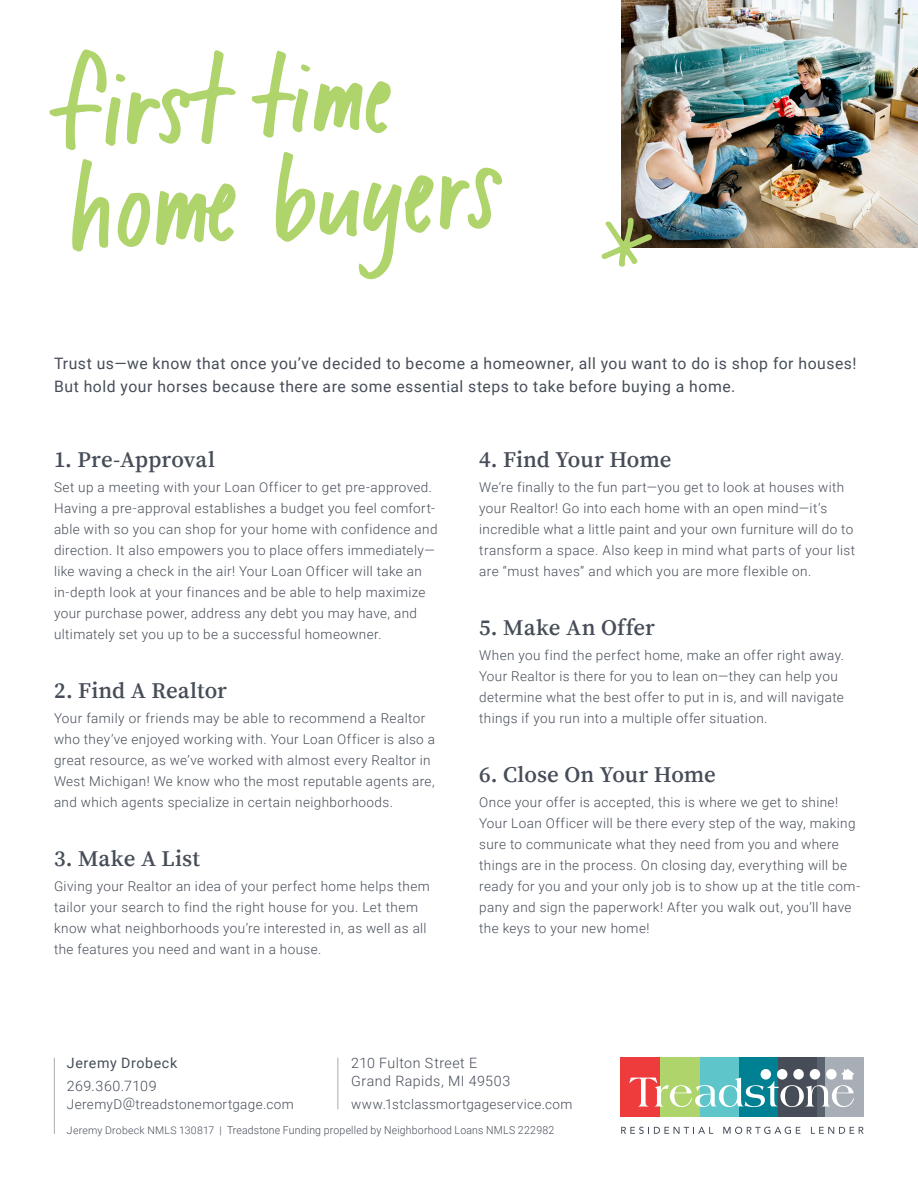
<style>
.page{position:relative;width:918px;height:1188px;background:#fff}
.page>*{position:absolute;margin:0;border:0;box-sizing:border-box;transform-origin:0 0}
.t1{font:600 22.5px "Source Serif Pro";color:#464d58}
.t2{font:15.75px/23.2px "Roboto";letter-spacing:.035em;color:#464d58}
.t3{font:300 14.25px/17.7px "Roboto";letter-spacing:.03em;color:#464d58}
.t4{font:14.25px "Roboto";letter-spacing:.04em;color:#464d58}
.t5{font:300 13.5px/21px "Roboto";letter-spacing:.03em;color:#464d58}
.t6{font:300 10.95px "Roboto";letter-spacing:.02em;color:#464d58;scale:.95 1}
.s1{font-size:10.5px}
</style>
<div class="page">
<div style="left:739px;top:1058px;width:39px;height:59px;background:#008193"></div>
<div style="left:621px;top:1058px;width:39px;height:59px;background:#ee3b3b"></div>
<div style="left:778px;top:1058px;width:39px;height:59px;background:#464d58"></div>
<div style="left:825px;top:1058px;width:39px;height:59px;background:#a8aeb5"></div>
<div style="left:699px;top:1058px;width:40px;height:59px;background:#5ec6ca"></div>
<div style="left:660px;top:1058px;width:39px;height:59px;background:#afd46b"></div>
<div style="left:817px;top:1058px;width:8px;height:59px;background:#5b636f"></div>
<svg style="left:629px;top:1069px;width:225px;height:38px"></svg>
<svg style="left:621px;top:1127px;width:92px;height:7px"></svg>
<svg style="left:723px;top:1127px;width:77px;height:7px"></svg>
<svg style="left:811px;top:1127px;width:53px;height:7px"></svg>
<hr style="left:54px;top:1058px;width:1px;height:76px;background:#a8aeb5">
<hr style="left:337px;top:1058px;width:1px;height:51px;background:#a8aeb5">
<svg style="left:72px;top:159px;width:37px;height:93px"></svg>
<svg style="left:275px;top:152px;width:159px;height:128px"></svg>
<svg style="left:440px;top:168px;width:62px;height:62px"></svg>
<svg style="left:49px;top:49px;width:187px;height:101px"></svg>
<svg style="left:252px;top:50px;width:139px;height:88px"></svg>
<svg style="left:118px;top:183px;width:118px;height:64px"></svg>
<img style="left:621px;top:0;width:297px;height:247px">
<svg style="left:601px;top:218px;width:51px;height:49px"></svg>
<p class="t2" style="left:54px;top:351px;width:804px">Trust us—we know that once you’ve decided to become a homeowner, all you want to do is shop for houses!<br>But hold your horses because there are some essential steps to take before buying a home.</p>
<p class="t1" style="left:54px;top:446px;width:162px">1. Pre-Approval</p>
<p class="t5" style="left:54px;top:476px;width:385px">Set up a meeting with your Loan Officer to get pre-approved.<br>Having a pre-approval establishes a budget you feel comfort&shy;able with so you can shop for your home with confidence and direction. It also empowers you to place offers immediately— like waving a check in the air! Your Loan Officer will take an in-depth look at your finances and be able to help maximize your purchase power, address any debt you may have, and ultimately set you up to be a successful homeowner.</p>
<p class="t1" style="left:54px;top:677px;width:175px">2. Find A Realtor</p>
<p class="t5" style="left:54px;top:707px;width:383px">Your family or friends may be able to recommend a Realtor who they’ve enjoyed working with. Your Loan Officer is also a great resource, as we’ve worked with almost every Realtor in West Michigan! We know who the most reputable agents are, and which agents specialize in certain neighborhoods.</p>
<p class="t1" style="left:54px;top:845px;width:148px">3. Make A List</p>
<p class="t5" style="left:54px;top:875px;width:377px">Giving your Realtor an idea of your perfect home helps them tailor your search to find the right house for you. Let them know what neighborhoods you’re interested in, as well as all the features you need and want in a house.</p>
<p class="t1" style="left:479px;top:446px;width:194px">4. Find Your Home</p>
<p class="t5" style="left:479px;top:476px;width:377px">We’re finally to the fun part—you get to look at houses with your Realtor! Go into each home with an open mind—it’s incredible what a little paint and your own furniture will do to transform a space. Also keep in mind what parts of your list are “must haves” and which you are more flexible on.</p>
<p class="t1" style="left:479px;top:614px;width:177px">5. Make An Offer</p>
<p class="t5" style="left:479px;top:644px;width:366px">When you find the perfect home, make an offer right away.<br>Your Realtor is there for you to lean on—they can help you determine what the best offer to put in is, and will navigate things if you run into a multiple offer situation.</p>
<p class="t1" style="left:479px;top:761px;width:238px">6. Close On Your Home</p>
<p class="t5" style="left:479px;top:791px;width:383px">Once your offer is accepted, this is where we get to shine!<br>Your Loan Officer will be there every step of the way, making sure to communicate what they need from you and where things are in the process. On closing day, everything will be ready for you and your only job is to show up at the title com&shy;pany and sign the paperwork! After you walk out, you’ll have the keys to your new home!</p>
<p class="t4" style="left:67px;top:1053px;width:112px">Jeremy Drobeck</p>
<p class="t3" style="left:67px;top:1077px;width:91px">269.360.7109</p>
<p class="t5" style="left:67px;top:1093px;width:228px">JeremyD@treadstonemortgage.com</p>
<p class="t6" style="left:67px;top:1122px;width:515px"><span class="s1">Jeremy Drobeck NMLS 130817 |</span> Treadstone Funding propelled by Neighborhood Loans NMLS 222982</p>
<p class="t3" style="left:351px;top:1054px;width:161px">210 Fulton Street E<br>Grand Rapids, MI 49503</p>
<p class="t5" style="left:351px;top:1093px;width:223px">www.1stclassmortgageservice.com</p>
</div>
